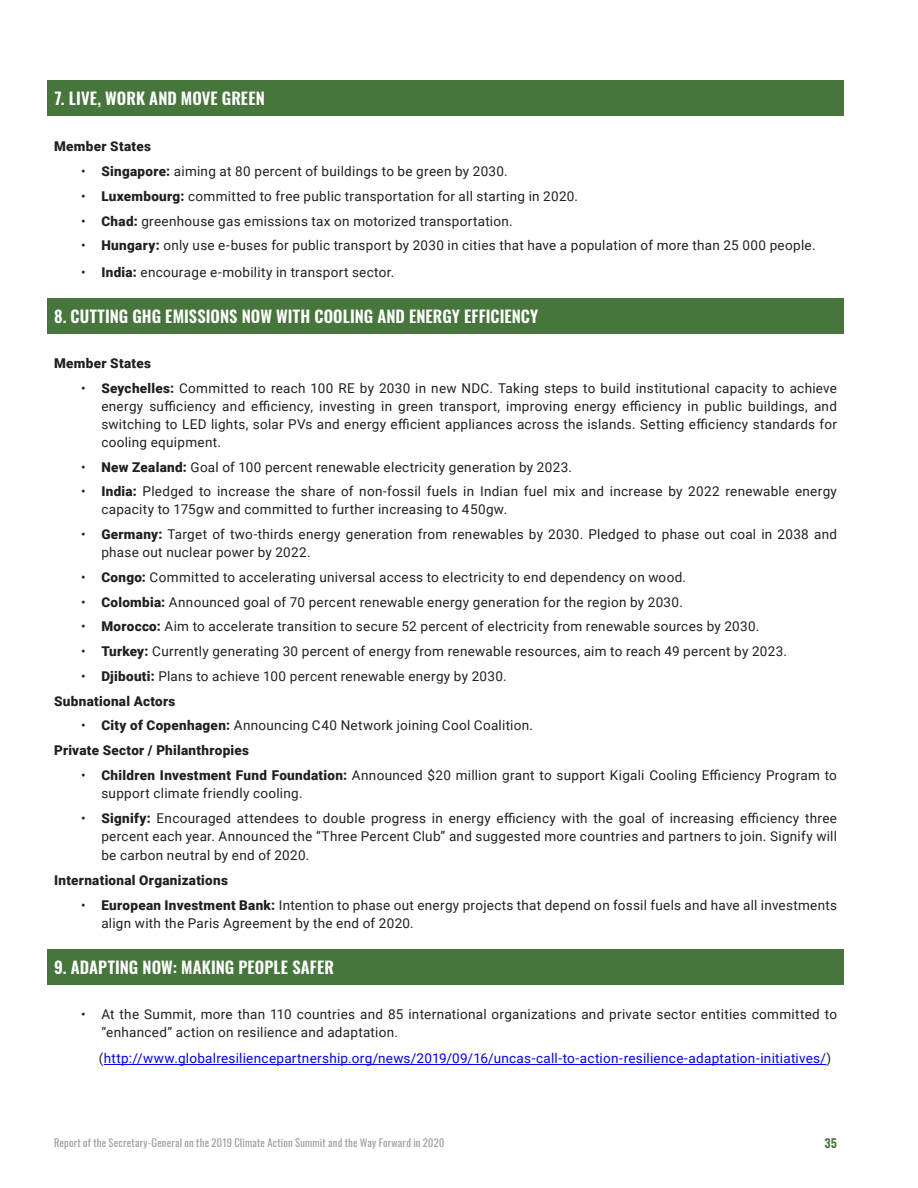
<style>
.page{position:relative;width:918px;height:1188px;background:#fff}
.page>*{position:absolute;margin:0;border:0;box-sizing:border-box;transform-origin:0 0}
.annex_chapter{font:600 16.5px "Oswald";letter-spacing:.005em;color:#fff}
.t1{font:13.5px/18px "Roboto";letter-spacing:.02em;color:#231f20}
.BODY_BASIC{font:13.5px "Roboto";letter-spacing:.02em;color:#00f}
.annex_black_small_ti{font:900 13.5px "Roboto";letter-spacing:.02em;color:#231f20}
.t2{font:600 12px "Oswald";color:#46763b}
.t3{font:10.5px "Oswald";letter-spacing:.02em;color:#9d9fa2}
.s1{font-weight:900}
.s2{color:#231f20}
</style>
<div class="page">
<div style="left:47px;top:80px;width:797px;height:36px;background:#46763b"></div>
<div style="left:47px;top:298px;width:797px;height:36px;background:#46763b"></div>
<div style="left:47px;top:950px;width:797px;height:35px;background:#46763b"></div>
<hr style="left:104px;top:1064px;width:722px;height:1px;background:#00f">
<p class="annex_chapter" style="left:54px;top:87px;width:212px">7. LIVE, WORK AND MOVE GREEN</p>
<p class="annex_black_small_ti" style="left:54px;top:137px;width:98px">Member States</p>
<p class="t1" style="left:81px;top:162px;width:428px">• <span class="s1">Singapore:</span> aiming at 80 percent of buildings to be green by 2030.</p>
<p class="t1" style="left:81px;top:187px;width:499px">• <span class="s1">Luxembourg:</span> committed to free public transportation for all starting in 2020.</p>
<p class="t1" style="left:81px;top:211px;width:433px">• <span class="s1">Chad:</span> greenhouse gas emissions tax on motorized transportation.</p>
<p class="t1" style="left:81px;top:236px;width:736px">• <span class="s1">Hungary:</span> only use e-buses for public transport by 2030 in cities that have a population of more than 25 000 people.</p>
<p class="t1" style="left:81px;top:262px;width:315px">• <span class="s1">India:</span> encourage e-mobility in transport sector.</p>
<p class="annex_chapter" style="left:54px;top:305px;width:486px">8. CUTTING GHG EMISSIONS NOW WITH COOLING AND ENERGY EFFICIENCY</p>
<p class="annex_black_small_ti" style="left:54px;top:354px;width:98px">Member States</p>
<p class="t1" style="left:101px;top:379px;width:737px;text-align:justify;text-indent:-20px">• <span class="s1">Seychelles:</span> Committed to reach 100 RE by 2030 in new NDC. Taking steps to build institutional capacity to achieve energy sufficiency and efficiency, investing in green transport, improving energy efficiency in public buildings, and switching to LED lights, solar PVs and energy efficient appliances across the islands. Setting efficiency standards for cooling equipment.</p>
<p class="t1" style="left:81px;top:457px;width:492px">• <span class="s1">New Zealand:</span> Goal of 100 percent renewable electricity generation by 2023.</p>
<p class="t1" style="left:101px;top:482px;width:737px;text-indent:-20px">• <span class="s1">India:</span> Pledged to increase the share of non-fossil fuels in Indian fuel mix and increase by 2022 renewable energy capacity to 175gw and committed to further increasing to 450gw.</p>
<p class="t1" style="left:101px;top:525px;width:737px;text-indent:-20px">• <span class="s1">Germany:</span> Target of two-thirds energy generation from renewables by 2030. Pledged to phase out coal in 2038 and phase out nuclear power by 2022.</p>
<p class="t1" style="left:81px;top:568px;width:607px">• <span class="s1">Congo:</span> Committed to accelerating universal access to electricity to end dependency on wood.</p>
<p class="t1" style="left:81px;top:592px;width:603px">• <span class="s1">Colombia:</span> Announced goal of 70 percent renewable energy generation for the region by 2030.</p>
<p class="t1" style="left:81px;top:617px;width:680px">• <span class="s1">Morocco:</span> Aim to accelerate transition to secure 52 percent of electricity from renewable sources by 2030.</p>
<p class="t1" style="left:81px;top:642px;width:707px">• <span class="s1">Turkey:</span> Currently generating 30 percent of energy from renewable resources, aim to reach 49 percent by 2023.</p>
<p class="t1" style="left:81px;top:667px;width:427px">• <span class="s1">Djibouti:</span> Plans to achieve 100 percent renewable energy by 2030.</p>
<p class="annex_black_small_ti" style="left:54px;top:691px;width:123px">Subnational Actors</p>
<p class="t1" style="left:81px;top:716px;width:454px">• <span class="s1">City of Copenhagen:</span> Announcing C40 Network joining Cool Coalition.</p>
<p class="annex_black_small_ti" style="left:54px;top:741px;width:196px">Private Sector / Philanthropies</p>
<p class="t1" style="left:101px;top:766px;width:737px;text-indent:-20px">• <span class="s1">Children Investment Fund Foundation:</span> Announced $20 million grant to support Kigali Cooling Efficiency Program to support climate friendly cooling.</p>
<p class="t1" style="left:81px;top:808px;width:757px;text-align:right">• <span class="s1">Signify:</span> Encouraged attendees to double progress in energy efficiency with the goal of increasing efficiency three percent each year. Announced the “Three Percent Club” and suggested more countries and partners to join. Signify will</p>
<p class="t1" style="left:101px;top:846px;width:209px">be carbon neutral by end of 2020.</p>
<p class="annex_black_small_ti" style="left:54px;top:871px;width:175px">International Organizations</p>
<p class="t1" style="left:101px;top:895px;width:737px;text-indent:-20px">• <span class="s1">European Investment Bank:</span> Intention to phase out energy projects that depend on fossil fuels and have all investments align with the Paris Agreement by the end of 2020.</p>
<p class="annex_chapter" style="left:54px;top:956px;width:281px">9. ADAPTING NOW: MAKING PEOPLE SAFER</p>
<p class="t1" style="left:101px;top:1005px;width:737px;text-indent:-20px">• At the Summit, more than 110 countries and 85 international organizations and private sector entities committed to “enhanced” action on resilience and adaptation.</p>
<p class="BODY_BASIC" style="left:99px;top:1049px;width:734px"><span class="s2">(</span>http://www.globalresiliencepartnership.org/news/2019/09/16/uncas-call-to-action-resilience-adaptation-initiatives/<span class="s2">)</span></p>
<p class="t3" style="left:54px;top:1135px;width:392px">Report of the Secretary-General on the 2019 Climate Action Summit and the Way Forward in 2020</p>
<p class="t2" style="left:824px;top:1134px;width:14px">35</p>
</div>
